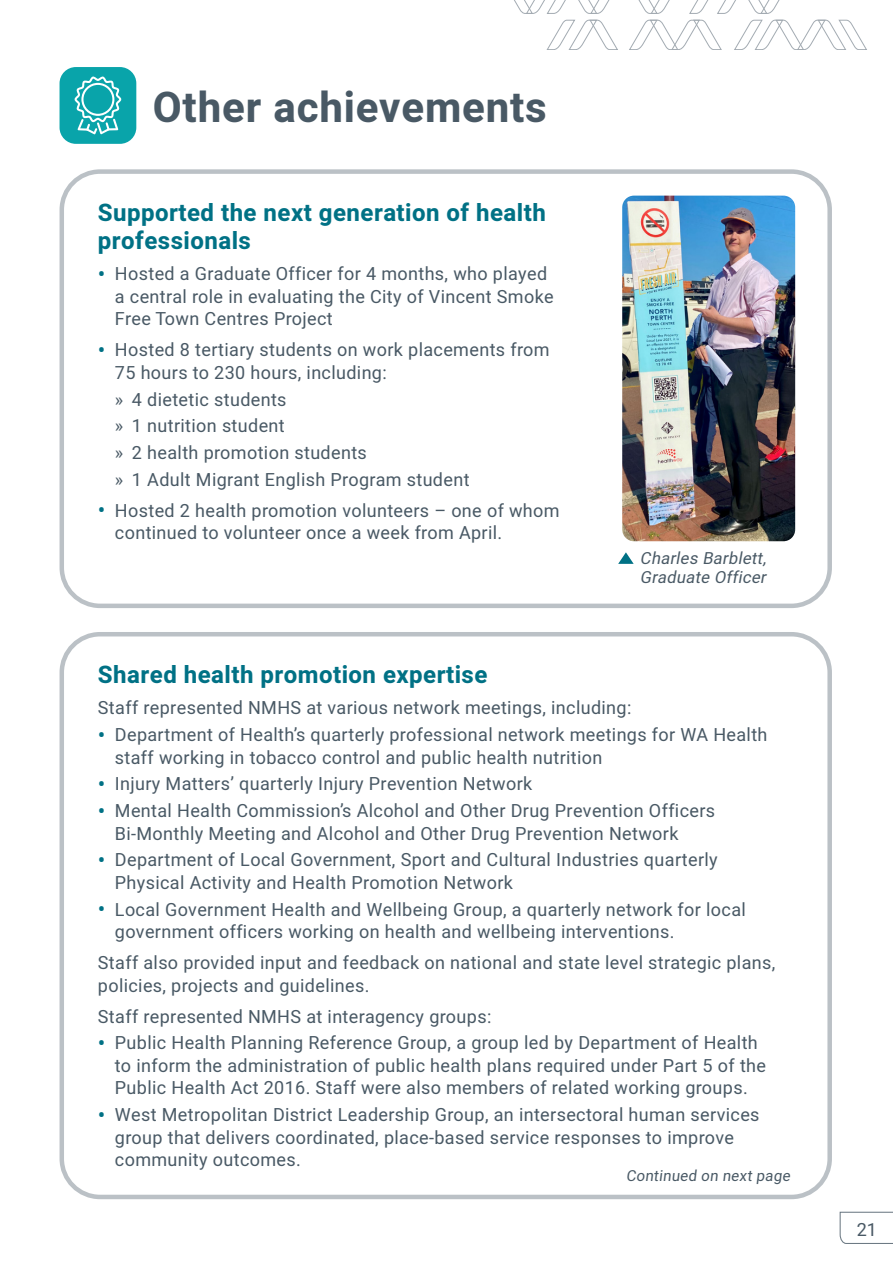
<style>
.page{position:relative;width:893px;height:1263px;background:#fff}
.page>*{position:absolute;margin:0;border:0;box-sizing:border-box;transform-origin:0 0}
.t1{font:700 42px "Heebo";letter-spacing:.02em;color:#495965}
.t2{font:700 24px/28.5px "Heebo";letter-spacing:.02em;color:#007185}
.t3{font:18px/22.5px "Heebo";letter-spacing:.02em;color:#495965}
.t4{font:italic 16.5px/19.5px "Heebo";color:#495965}
.t5{font:15px "Heebo";color:#495965}
.s1{font-size:22.5px;color:#007185}
</style>
<div class="page">
<svg style="left:839px;top:1211px;width:54px;height:33px"></svg>
<svg style="left:546px;top:20px;width:72px;height:30px"></svg>
<svg style="left:514px;top:0;width:96px;height:14px"></svg>
<svg style="left:629px;top:20px;width:93px;height:30px"></svg>
<svg style="left:638px;top:0;width:32px;height:14px"></svg>
<svg style="left:734px;top:20px;width:133px;height:30px"></svg>
<svg style="left:689px;top:0;width:91px;height:14px"></svg>
<div style="left:60px;top:169px;width:772px;height:439px;border:4px solid #bbc1c6;border-radius:38px"></div>
<div style="left:60px;top:632px;width:772px;height:567px;border:4px solid #bbc1c6;border-radius:38px"></div>
<div style="left:60px;top:67px;width:76px;height:77px;background:#09a4aa;border-radius:16px"></div>
<svg style="left:75px;top:76px;width:46px;height:58px"></svg>
<svg style="left:618px;top:552px;width:16px;height:12px"></svg>
<img style="left:622px;top:196px;width:173px;height:345px">
<h1 class="t1" style="left:153px;top:78px;width:396px">Other achievements</h1>
<h2 class="t2" style="left:98px;top:199px;width:449px">Supported the next generation of health professionals</h2>
<p class="t3" style="left:115px;top:263px;width:440px;text-indent:-17px"><span class="s1">•</span> Hosted a Graduate Officer for 4 months, who played a central role in evaluating the City of Vincent Smoke<br>Free Town Centres Project</p>
<p class="t3" style="left:115px;top:339px;width:436px;text-indent:-17px"><span class="s1">•</span> Hosted 8 tertiary students on work placements from<br>75 hours to 230 hours, including:</p>
<p class="t3" style="left:115px;top:386px;width:356px;line-height:26.7px">» 4 dietetic students<br>» 1 nutrition student<br>» 2 health promotion students<br>» 1 Adult Migrant English Program student</p>
<p class="t3" style="left:115px;top:499px;width:446px;text-indent:-17px"><span class="s1">•</span> Hosted 2 health promotion volunteers – one of whom continued to volunteer once a week from April.</p>
<p class="t4" style="left:640px;top:548px;width:132px">Charles Barblett,<br>Graduate Officer</p>
<h2 class="t2" style="left:98px;top:661px;width:391px">Shared health promotion expertise</h2>
<p class="t3" style="left:98px;top:697px;width:535px">Staff represented NMHS at various network meetings, including:</p>
<p class="t3" style="left:115px;top:723px;width:654px;text-indent:-17px"><span class="s1">•</span> Department of Health’s quarterly professional network meetings for WA Health staff working in tobacco control and public health nutrition</p>
<p class="t3" style="left:98px;top:773px;width:436px"><span class="s1">•</span> Injury Matters’ quarterly Injury Prevention Network</p>
<p class="t3" style="left:115px;top:799px;width:602px;text-indent:-17px"><span class="s1">•</span> Mental Health Commission’s Alcohol and Other Drug Prevention Officers<br>Bi-Monthly Meeting and Alcohol and Other Drug Prevention Network</p>
<p class="t3" style="left:115px;top:849px;width:604px;text-indent:-17px"><span class="s1">•</span> Department of Local Government, Sport and Cultural Industries quarterly<br>Physical Activity and Health Promotion Network</p>
<p class="t3" style="left:115px;top:898px;width:632px;text-indent:-17px"><span class="s1">•</span> Local Government Health and Wellbeing Group, a quarterly network for local government officers working on health and wellbeing interventions.</p>
<p class="t3" style="left:98px;top:951px;width:679px">Staff also provided input and feedback on national and state level strategic plans, policies, projects and guidelines.</p>
<p class="t3" style="left:98px;top:1005px;width:395px">Staff represented NMHS at interagency groups:</p>
<p class="t3" style="left:115px;top:1032px;width:653px;text-indent:-17px"><span class="s1">•</span> Public Health Planning Reference Group, a group led by Department of Health to inform the administration of public health plans required under Part 5 of the<br>Public Health Act 2016. Staff were also members of related working groups.</p>
<p class="t3" style="left:115px;top:1103px;width:646px;text-indent:-17px"><span class="s1">•</span> West Metropolitan District Leadership Group, an intersectoral human services group that delivers coordinated, place-based service responses to improve community outcomes.</p>
<p class="t5" style="left:626px;top:1165px;width:168px">Continued on next page</p>
<p class="t3" style="left:857px;top:1218px;width:22px">21</p>
</div>
